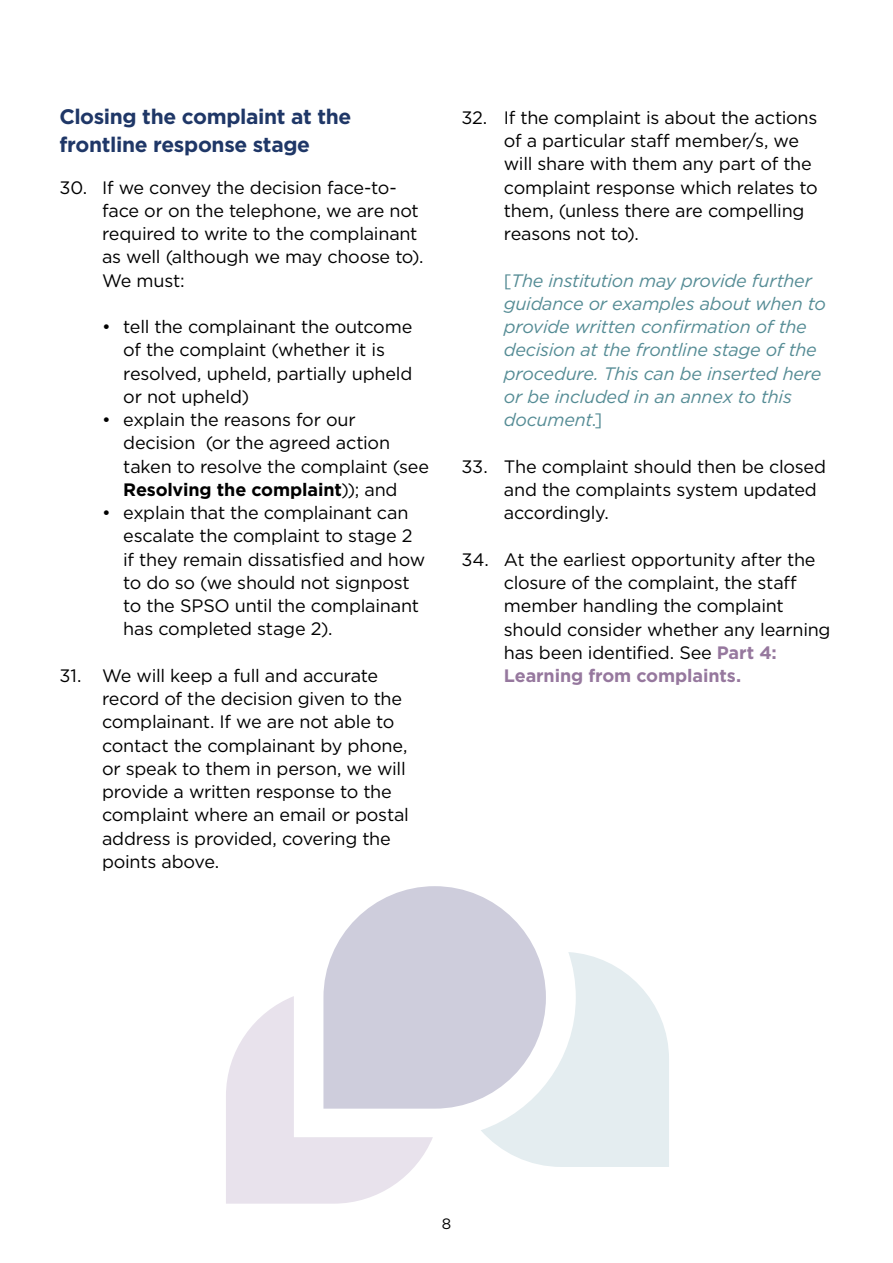
<style>
.page{position:relative;width:893px;height:1263px;background:#fff}
.page>*{position:absolute;margin:0;border:0;box-sizing:border-box;transform-origin:0 0}
.t1{font:700 21px/27.8px "Gotham";letter-spacing:-.015em;color:#1f3767}
.t2{font:18px/23.2px "Gotham";letter-spacing:-.015em;color:#000}
.t3{font:italic 18px/23.2px "Gotham";letter-spacing:-.015em;color:#558c95}
.t4{font:15px "Gotham";color:#000}
.s1{font-weight:700}
.s2{font-style:normal}
.s3{font-weight:700;color:#96789e}
</style>
<div class="page">
<svg style="left:323px;top:886px;width:213px;height:223px;fill:#cecddc"></svg>
<svg style="left:226px;top:996px;width:207px;height:208px"></svg>
<svg style="left:481px;top:952px;width:188px;height:215px"></svg>
<p class="t1" style="left:60px;top:102px;width:293px">Closing the complaint at the frontline response stage</p>
<p class="t2" style="left:102px;top:175px;width:323px;text-indent:-43px">30. If we convey the decision face-to&shy;face or on the telephone, we are not required to write to the complainant as well (although we may choose to).<br>We must:</p>
<p class="t2" style="left:123px;top:315px;width:291px;text-indent:-21px">• tell the complainant the outcome of the complaint (whether it is resolved, upheld, partially upheld or not upheld)</p>
<p class="t2" style="left:123px;top:408px;width:307px;text-indent:-21px">• explain the reasons for our decision (or the agreed action taken to resolve the complaint (see<br><span class="s1">Resolving the complaint</span>)); and</p>
<p class="t2" style="left:123px;top:501px;width:304px;text-indent:-21px">• explain that the complainant can escalate the complaint to stage 2 if they remain dissatisfied and how to do so (we should not signpost to the SPSO until the complainant has completed stage 2).</p>
<p class="t2" style="left:102px;top:663px;width:308px;text-indent:-43px">31. We will keep a full and accurate record of the decision given to the complainant. If we are not able to contact the complainant by phone, or speak to them in person, we will provide a written response to the complaint where an email or postal address is provided, covering the points above.</p>
<p class="t2" style="left:504px;top:106px;width:315px;text-indent:-43px">32. If the complaint is about the actions of a particular staff member/s, we will share with them any part of the complaint response which relates to them, (unless there are compelling reasons not to).</p>
<p class="t3" style="left:504px;top:268px;width:324px"><span class="s2">[</span>The institution may provide further guidance or examples about when to provide written confirmation of the decision at the frontline stage of the procedure. This can be inserted here or be included in an annex to this document<span class="s2">.]</span></p>
<p class="t2" style="left:504px;top:454px;width:324px;text-indent:-43px">33. The complaint should then be closed and the complaints system updated accordingly.</p>
<p class="t2" style="left:504px;top:547px;width:328px;text-indent:-43px">34. At the earliest opportunity after the closure of the complaint, the staff member handling the complaint should consider whether any learning has been identified. See <span class="s3">Part 4:<br>Learning from complaints.</span></p>
<p class="t4" style="left:442px;top:1214px;width:11px">8</p>
</div>
